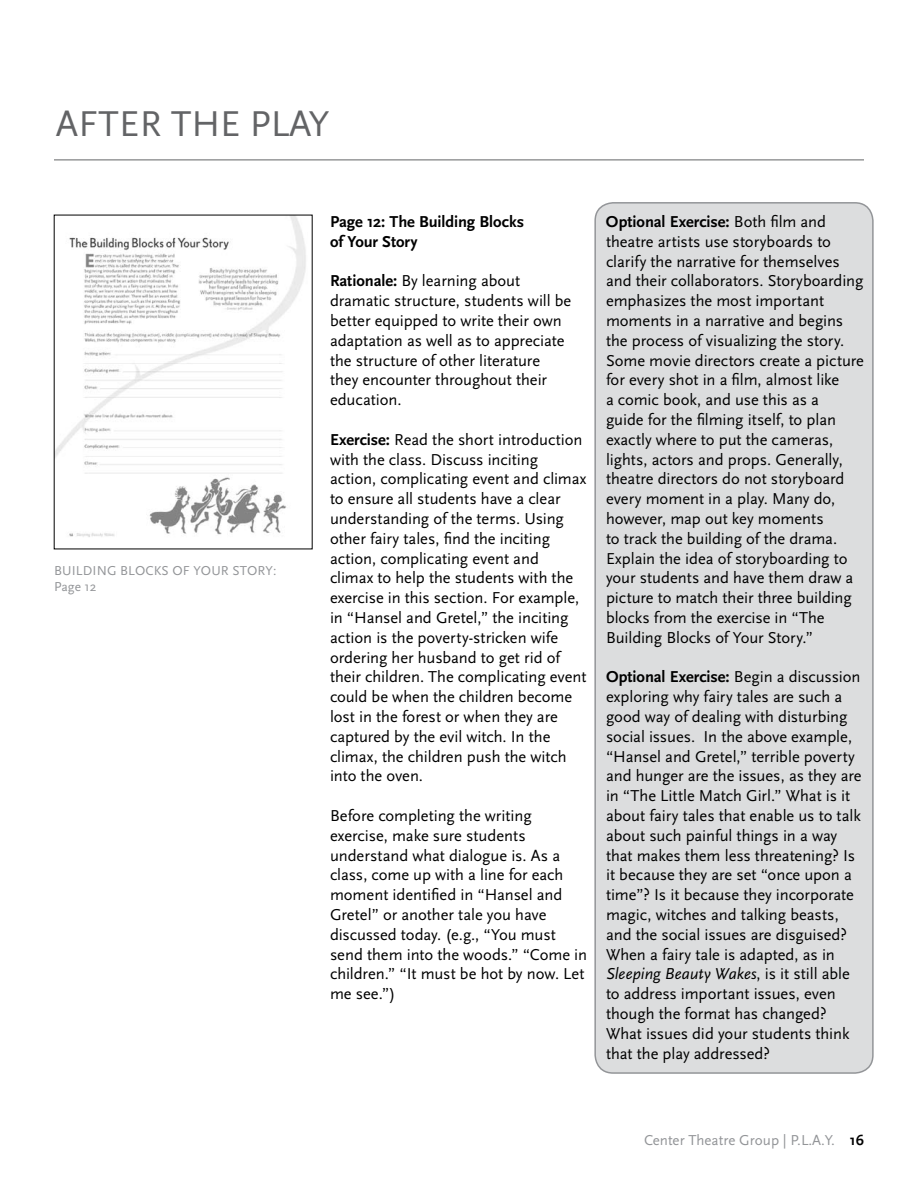
<style>
.page{position:relative;width:918px;height:1188px;background:#fff}
.page>*{position:absolute;margin:0;border:0;box-sizing:border-box;transform-origin:0 0}
.t1{font:37.5px "Scala Sans Pro";color:#636466}
.t2{font:16.5px/19.8px "Scala Sans Pro";color:#000}
.t3{font:700 16.5px/19.8px "Scala Sans Pro";letter-spacing:-.005em;color:#000}
.t4{font:15px "Scala Sans Pro";color:#939598}
.t5{font:13.5px "Scala Sans Pro";letter-spacing:.01em;color:#939598}
.s1{font-weight:700}
.s2{font-style:italic}
.s3{font-weight:700;color:#000}
</style>
<div class="page">
<hr style="left:54px;top:160px;width:810px;height:1px;background:#636466">
<div style="left:595px;top:203px;width:278px;height:870px;background:#dcddde;border-radius:18px"></div>
<div style="left:594px;top:202px;width:280px;height:872px;border:2px solid #939598;border-radius:18px"></div>
<img style="left:56px;top:217px;width:250px;height:320px">
<h1 class="t1" style="left:56px;top:102px;width:22px">after</h1>
<h1 class="t1" style="left:171px;top:102px;width:160px">THE PLAY</h1>
<p class="t5" style="left:54px;top:563px;width:75px">building blocks</p>
<p class="t5" style="left:172px;top:563px;width:31px">of your</p>
<p class="t5" style="left:232px;top:563px;width:9px">story</p>
<p class="t5" style="left:273px;top:563px;width:5px">:</p>
<p class="t5" style="left:54px;top:579px;width:44px">Page 12</p>
<p class="t3" style="left:330px;top:212px;width:196px">Page 12: The Building Blocks of Your Story</p>
<p class="t2" style="left:330px;top:271px;width:243px"><span class="s1">Rationale:</span> By learning about dramatic structure, students will be better equipped to write their own adaptation as well as to appreciate the structure of other literature they encounter throughout their education.</p>
<p class="t2" style="left:330px;top:430px;width:258px"><span class="s1">Exercise:</span> Read the short introduction with the class. Discuss inciting action, complicating event and climax to ensure all students have a clear understanding of the terms. Using other fairy tales, find the inciting action, complicating event and<br>climax to help the students with the exercise in this section. For example, in “Hansel and Gretel,” the inciting action is the poverty-stricken wife ordering her husband to get rid of their children. The complicating event could be when the children become lost in the forest or when they are captured by the evil witch. I n the climax, the children push the witch into the oven.</p>
<p class="t2" style="left:330px;top:806px;width:259px">Before completing the writing exercise, make sure students understand what dialogue is. As a class, come up with a line for each moment identified in “Hansel and<br>Gretel” or another tale you have discussed today. (e.g., “You must send them into the woods.” “Come in children.” “It must be hot by now. Let me see.”)</p>
<p class="t2" style="left:606px;top:212px;width:259px"><span class="s1">Optional Exercise:</span> Both film and theatre artists use storyboards to clarify the narrative for themselves and their collaborators. Storyboarding emphasizes the most important moments in a narrative and begins the process of visualizing the story.<br>Some movie directors create a picture for every shot in a film, almost like<br>a comic book, and use this as a<br>guide for the filming itself, to plan exactly where to put the cameras, lights, actors and props. Generally, theatre directors do not storyboard every moment in a play. Many do, however, map out key moments<br>to track the building of the drama.<br>Explain the idea of storyboarding to your students and have them draw a picture to match their three building blocks from the exercise in “The Building Blocks of Your Story.”</p>
<p class="t2" style="left:606px;top:667px;width:257px"><span class="s1">Optional Exercise:</span> Begin a discussion exploring why fairy tales are such a good way of dealing with disturbing social issues. I n the above example, “Hansel and Gretel,” terrible poverty and hunger are the issues, as they are in “The Little Match Girl.” What is it about fairy tales that enable us to talk about such painful things in a way that makes them less threatening? I s it because they are set “once upon a time”? I s it because they incorporate magic, witches and talking beasts, and the social issues are disguised?<br>When a fairy tale is adapted, as in <span class="s2">Sleeping Beauty Wakes</span>, is it still able to address important issues, even though the format has changed?<br>What issues did your students think that the play addressed?</p>
<p class="t4" style="left:644px;top:1131px;width:220px">Center Theatre Group | P.L.A.Y. <span class="s3">16</span></p>
</div>
